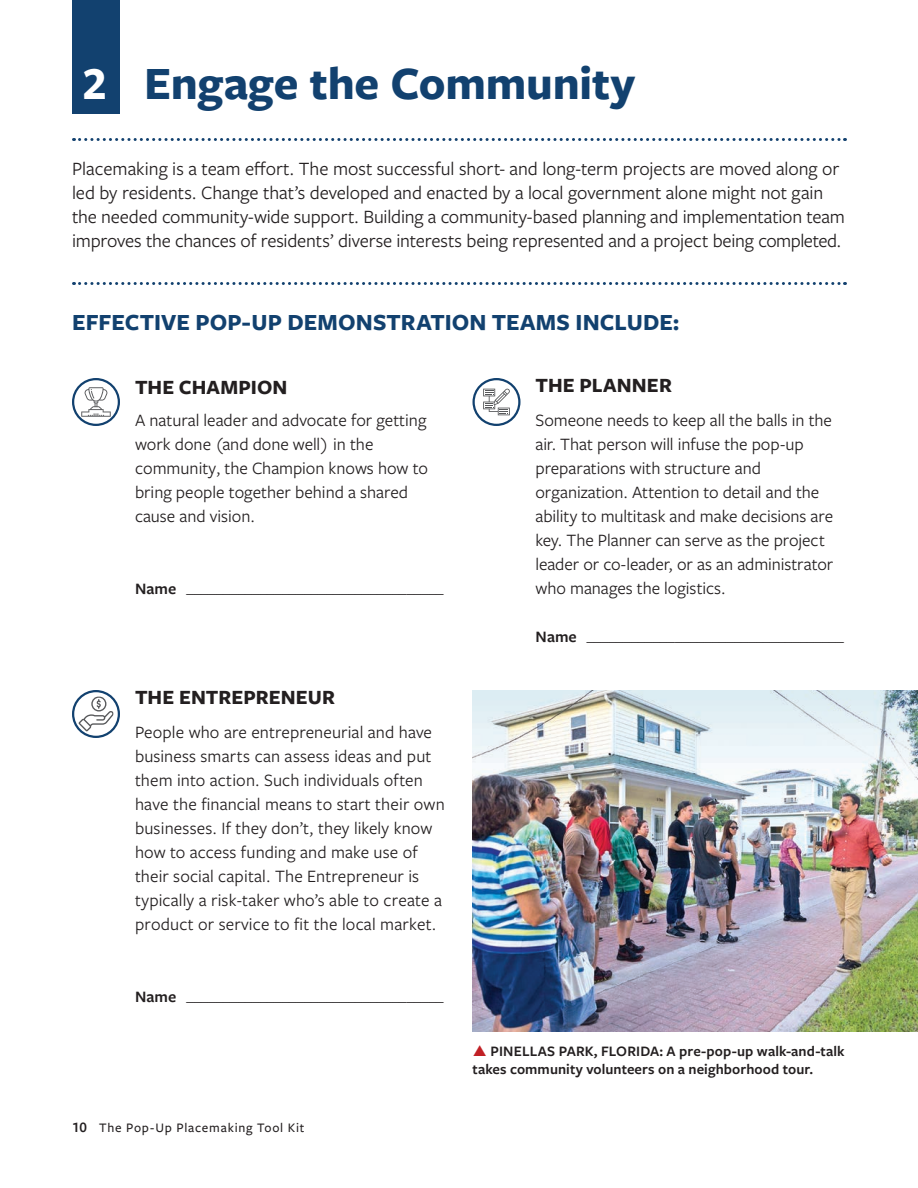
<style>
.page{position:relative;width:918px;height:1188px;background:#fff}
.page>*{position:absolute;margin:0;border:0;box-sizing:border-box;transform-origin:0 0}
.t1{font:700 48px "Freight Sans Pro";letter-spacing:-.005em;color:#12416f}
.t2{font:700 48px "Freight Sans Pro";color:#fff}
.t3{font:700 24px "Freight Sans Pro";letter-spacing:.005em;color:#12416f}
.t4{font:700 21px "Freight Sans Pro";letter-spacing:.005em;color:#231f20}
.t5{font:19.5px/24px "Freight Sans Pro";letter-spacing:-.01em;color:#231f20}
.t6{font:18px/24px "Freight Sans Pro";color:#231f20}
.t7{font:16.5px "Freight Sans Pro";color:#231f20}
.t8{font:600 15px/18px "Freight Sans Pro";letter-spacing:.005em;color:#231f20}
.t9{font:500 13.5px "Freight Sans Pro";letter-spacing:.06em;color:#231f20}
.s1{font-weight:600}
.s2{font-weight:600;font-size:15px}
</style>
<div class="page">
<svg style="left:74px;top:138px;width:771px;height:3px"></svg>
<svg style="left:74px;top:282px;width:771px;height:3px"></svg>
<img style="left:472px;top:690px;width:446px;height:342px">
<div style="left:72px;top:0;width:48px;height:114px;background:#12416f"></div>
<svg style="left:483px;top:389px;width:27px;height:26px"></svg>
<div style="left:472px;top:378px;width:48px;height:48px;border:2px solid #12416f;border-radius:50%"></div>
<svg style="left:78px;top:696px;width:36px;height:36px"></svg>
<div style="left:72px;top:690px;width:48px;height:48px;border:2px solid #12416f;border-radius:50%"></div>
<svg style="left:81px;top:387px;width:30px;height:30px"></svg>
<div style="left:72px;top:378px;width:48px;height:48px;border:2px solid #12416f;border-radius:50%"></div>
<h1 class="t2" style="left:83px;top:50px;width:26px">2</h1>
<h1 class="t1" style="left:144px;top:50px;width:493px">Engage the Community</h1>
<p class="t5" style="left:72px;top:156px;width:774px">Placemaking is a team effort. The most successful short- and long-term projects are moved along or led by residents. Change that’s developed and enacted by a local government alone might not gain the needed community-wide support. Building a community-based planning and implementation team improves the chances of residents’ diverse interests being represented and a project being completed.</p>
<h2 class="t3" style="left:72px;top:306px;width:609px">EFFECTIVE POP-UP DEMONSTRATION TEAMS INCLUDE:</h2>
<p class="t4" style="left:135px;top:373px;width:154px">THE CHAMPION</p>
<p class="t6" style="left:135px;top:407px;width:295px">A natural leader and advocate for getting work done (and done well) in the community, the Champion knows how to bring people together behind a shared cause and vision.</p>
<p class="t7" style="left:135px;top:578px;width:310px"><span class="s1">Name</span> ___________________________________</p>
<p class="t4" style="left:135px;top:683px;width:202px">THE ENTREPRENEUR</p>
<p class="t6" style="left:135px;top:719px;width:311px">People who are entrepreneurial and have business smarts can assess ideas and put them into action. Such individuals often have the financial means to start their own businesses. If they don’t, they likely know how to access funding and make use of their social capital. The Entrepreneur is typically a risk-taker who’s able to create a product or service to fit the local market.</p>
<p class="t7" style="left:135px;top:986px;width:310px"><span class="s1">Name</span> ___________________________________</p>
<p class="t9" style="left:72px;top:1119px;width:234px"><span class="s2">10</span> The Pop-Up Placemaking Tool Kit</p>
<p class="t4" style="left:536px;top:371px;width:138px">THE PLANNER</p>
<p class="t6" style="left:536px;top:407px;width:299px">Someone needs to keep all the balls in the air. That person will infuse the pop-up preparations with structure and organization. Attention to detail and the ability to multitask and make decisions are key. The Planner can serve as the project leader or co-leader, or as an administrator who manages the logistics.</p>
<p class="t7" style="left:536px;top:626px;width:310px"><span class="s1">Name</span> ___________________________________</p>
<p class="t8" style="left:472px;top:1042px;width:373px;text-indent:18px">PINELLAS PARK, FLORIDA: A pre-pop-up walk-and-talk takes community volunteers on a neighborhood tour.</p>
</div>
